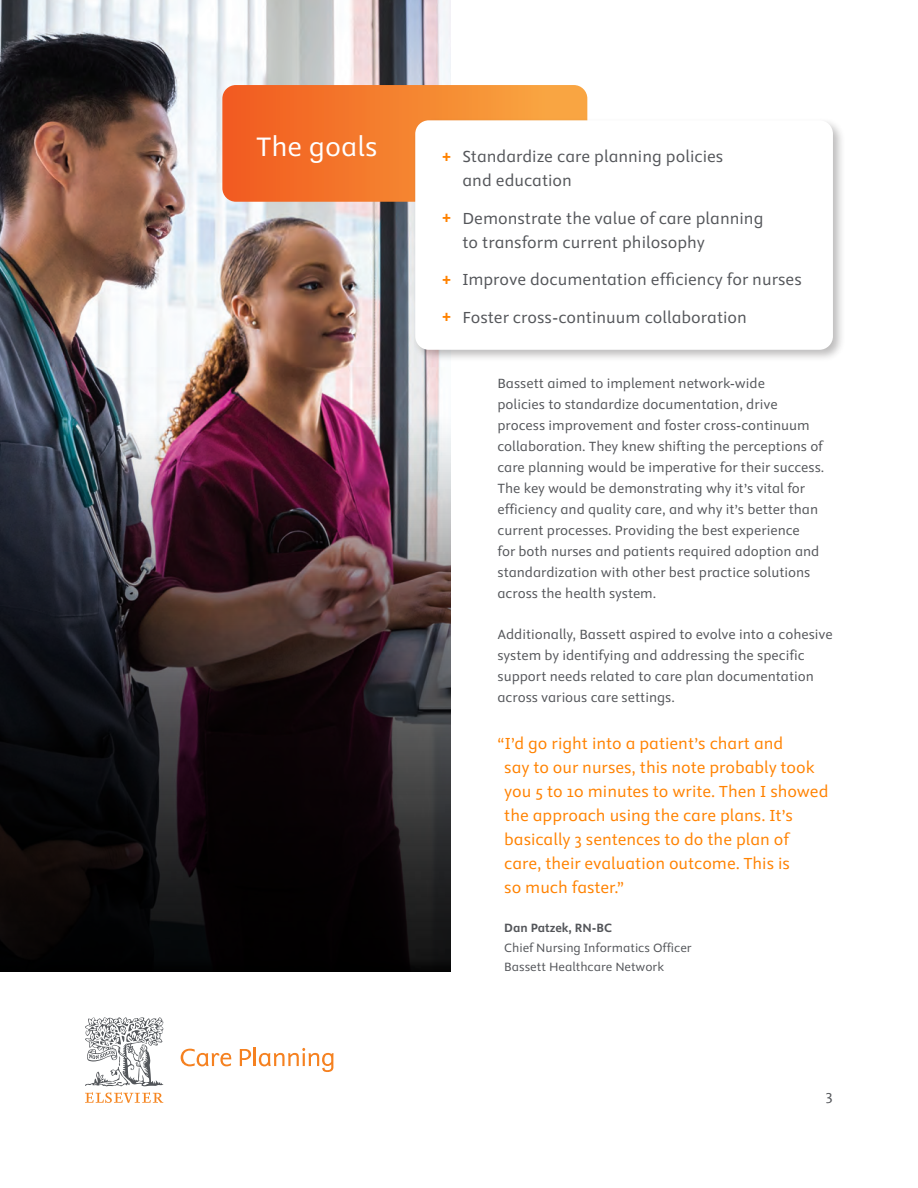
<style>
.page{position:relative;width:918px;height:1188px;background:#fff}
.page>*{position:absolute;margin:0;border:0;box-sizing:border-box;transform-origin:0 0}
.Header_1{font:30px "Elsevier Sans";color:#fff}
.In-line_quote{font:18px/24px "Elsevier Sans";color:#ff8200}
.t1{font:18px/24px "Elsevier Sans";color:#54565a}
.Body_copy{font:15px/21px "Elsevier Sans";color:#54565a}
.t2{font:15px "Nexus Sans Offc Pro";color:#54565a}
.quote_attribution{font:13.5px/19.5px "Elsevier Sans";color:#54565a}
.s1{font-weight:700;color:#ff8200}
.s2{font-weight:700}
</style>
<div class="page">
<img style="left:0;top:0;width:450px;height:247px">
<svg style="left:85px;top:1092px;width:78px;height:11px"></svg>
<svg style="left:85px;top:1017px;width:78px;height:69px"></svg>
<svg style="left:181px;top:1049px;width:50px;height:17px"></svg>
<svg style="left:240px;top:1048px;width:94px;height:24px"></svg>
<img style="left:0;top:247px;width:450px;height:725px">
<svg style="left:222px;top:85px;width:365px;height:117px;background:#f3782d"></svg>
<div style="left:412px;top:117px;width:434px;height:246px;background:#231f20;opacity:.3"></div>
<div style="left:415px;top:120px;width:418px;height:230px;background:#fff;border-radius:14px"></div>
<p class="Header_1" style="left:256px;top:130px;width:123px">The goals</p>
<p class="t1" style="left:463px;top:145px;width:262px;text-indent:-20px"><span class="s1">+</span> Standardize care planning policies and education</p>
<p class="t1" style="left:463px;top:207px;width:302px;text-indent:-20px"><span class="s1">+</span> Demonstrate the value of care planning to transform current philosophy</p>
<p class="t1" style="left:442px;top:268px;width:361px"><span class="s1">+</span> Improve documentation efficiency for nurses</p>
<p class="t1" style="left:442px;top:306px;width:306px"><span class="s1">+</span> Foster cross-continuum collaboration</p>
<p class="Body_copy" style="left:497px;top:373px;width:328px">Bassett aimed to implement network-wide<br>policies to standardize documentation, drive process improvement and foster cross-continuum collaboration. They knew shifting the perceptions of care planning would be imperative for their success.<br>The key would be demonstrating why it’s vital for efficiency and quality care, and why it’s better than current processes. Providing the best experience<br>for both nurses and patients required adoption and standardization with other best practice solutions across the health system.</p>
<p class="Body_copy" style="left:497px;top:625px;width:337px">Additionally, Bassett aspired to evolve into a cohesive system by identifying and addressing the specific support needs related to care plan documentation across various care settings.</p>
<p class="In-line_quote" style="left:504px;top:732px;width:326px;text-indent:-7px">“I’d go right into a patient’s chart and<br>say to our nurses, this note probably took you 5 to 10 minutes to write. Then I showed the approach using the care plans. It’s basically 3 sentences to do the plan of care, their evaluation outcome. This is<br>so much faster.”</p>
<p class="quote_attribution" style="left:504px;top:919px;width:189px"><span class="s2">Dan Patzek, RN-BC<br></span>Chief Nursing Informatics Officer<br>Bassett Healthcare Network</p>
<p class="t2" style="left:825px;top:1087px;width:9px">3</p>
</div>
